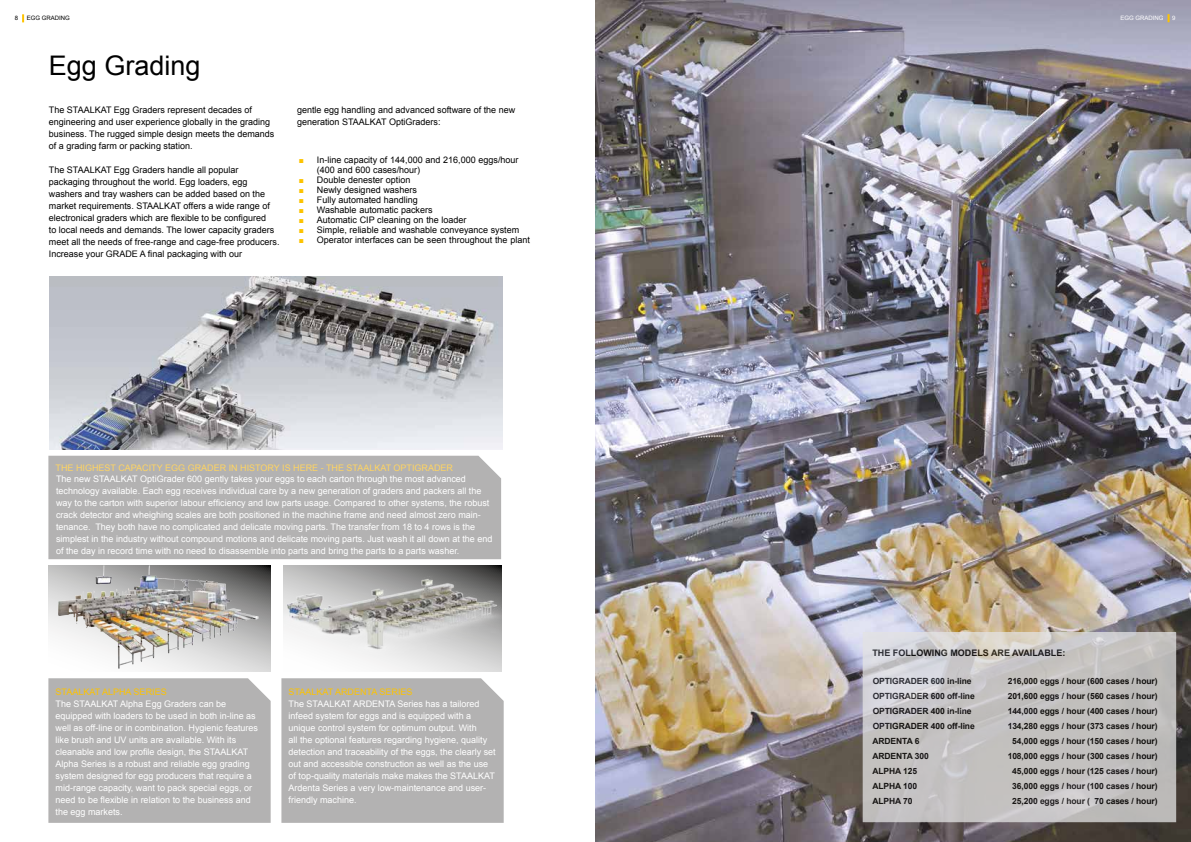
<style>
.page{position:relative;width:1191px;height:842px;background:#fff}
.page>*{position:absolute;margin:0;border:0;box-sizing:border-box;transform-origin:0 0}
.t1{font:27px "Arial";color:#000}
.t2{font:9px/12px "Arial";color:#fff}
.t3{font:9px/12px "Arial";color:#000}
.t4{font:9px "Arial";color:#ffd461}
.t5{font:9px "Arial";color:#fdc300}
.t6{font:700 9px "Arial";color:#000}
.t7{font:700 8.5px "Arial";letter-spacing:-.01em;color:#000}
.t8{font:6px "Arial";color:#000}
.t9{font:6px "Arial";color:#fff}
.s1{font-size:8.5px;color:#fdc300}
</style>
<div class="page">
<img style="left:595px;top:0;width:596px;height:842px">
<img style="left:49px;top:276px;width:453px;height:173px">
<img style="left:49px;top:565px;width:221px;height:107px">
<img style="left:92px;top:565px;width:57px;height:33px">
<img style="left:283px;top:565px;width:218px;height:107px">
<div style="left:48px;top:456px;width:453px;height:103px;background:#b3b2b2"></div>
<div style="left:48px;top:678px;width:223px;height:145px;background:#b3b2b2"></div>
<div style="left:281px;top:678px;width:223px;height:145px;background:#b3b2b2"></div>
<svg style="left:22px;top:14px;width:2px;height:8px"></svg>
<svg style="left:1167px;top:14px;width:2px;height:8px"></svg>
<svg style="left:864px;top:634px;width:310px;height:186px;background:#c5c3c3"></svg>
<div style="left:862px;top:632px;width:314px;height:190px;border:1px solid #e3e3e3"></div>
<p class="t8" style="left:27px;top:14px;width:45px">EGG GRADING</p>
<p class="t9" style="left:1120px;top:14px;width:45px">EGG GRADING</p>
<p class="t8" style="left:15px;top:14px;width:5px">8</p>
<p class="t9" style="left:1172px;top:14px;width:5px">9</p>
<h1 class="t1" style="left:49px;top:48px;width:153px">Egg Grading</h1>
<p class="t3" style="left:49px;top:104px;width:227px">The STAALKAT Egg Graders represent decades of engineering and user experience globally in the grading business. The rugged simple design meets the demands of a grading farm or packing station.</p>
<p class="t3" style="left:49px;top:164px;width:232px">The STAALKAT Egg Graders handle all popular packaging throughout the world. Egg loaders, egg washers and tray washers can be added based on the market requirements. STAALKAT offers a wide range of electronical graders which are flexible to be configured<br>to local needs and demands. The lower capacity graders meet all the needs of free-range and cage-free producers.<br>Increase your GRADE A final packaging with our</p>
<p class="t3" style="left:297px;top:104px;width:220px">gentle egg handling and advanced software of the new generation STAALKAT OptiGraders:</p>
<p class="t3" style="left:317px;top:155px;width:203px;line-height:10px;text-indent:-18px"><span class="s1">■</span> In-line capacity of 144,000 and 216,000 eggs/hour (400 and 600 cases/hour)</p>
<p class="t3" style="left:299px;top:174px;width:113px"><span class="s1">■</span> Double denester option</p>
<p class="t3" style="left:299px;top:184px;width:120px"><span class="s1">■</span> Newly designed washers</p>
<p class="t3" style="left:299px;top:194px;width:121px"><span class="s1">■</span> Fully automated handling</p>
<p class="t3" style="left:299px;top:204px;width:135px"><span class="s1">■</span> Washable automatic packers</p>
<p class="t3" style="left:299px;top:214px;width:169px"><span class="s1">■</span> Automatic CIP cleaning on the loader</p>
<p class="t3" style="left:299px;top:224px;width:222px"><span class="s1">■</span> Simple, reliable and washable conveyance system</p>
<p class="t3" style="left:299px;top:234px;width:232px"><span class="s1">■</span> Operator interfaces can be seen throughout the plant</p>
<p class="t4" style="left:56px;top:462px;width:399px">THE HIGHEST CAPACITY EGG GRADER IN HISTORY IS HERE - THE STAALKAT OPTIGRADER</p>
<p class="t2" style="left:56px;top:473px;width:438px">The new STAALKAT OptiGrader 600 gently takes your eggs to each carton through the most advanced technology available. Each egg receives individual care by a new generation of graders and packers all the way to the carton with superior labour efficiency and low parts usage. Compared to other systems, the robust crack detector and wheighing scales are both positioned in the machine frame and need almost zero main&shy;tenance. They both have no complicated and delicate moving parts. The transfer from 18 to 4 rows is the simplest in the industry without compound motions and delicate moving parts. Just wash it all down at the end of the day in record time with no need to disassemble into parts and bring the parts to a parts washer.</p>
<p class="t5" style="left:56px;top:686px;width:113px">STAALKAT ALPHA SERIES</p>
<p class="t2" style="left:56px;top:698px;width:204px">The STAALKAT Alpha Egg Graders can be equipped with loaders to be used in both in-line as well as off-line or in combination. Hygienic features like brush and UV units are available. With its cleanable and low profile design, the STAALKAT Alpha Series is a robust and reliable egg grading system designed for egg producers that require a mid-range capacity, want to pack special eggs, or need to be flexible in relation to the business and the egg markets.</p>
<p class="t5" style="left:289px;top:686px;width:125px">STAALKAT ARDENTA SERIES</p>
<p class="t2" style="left:289px;top:698px;width:209px">The STAALKAT ARDENTA Series has a tailored infeed system for eggs and is equipped with a unique control system for optimum output. With<br>all the optional features regarding hygiene, quality detection and traceability of the eggs, the clearly set out and accessible construction as well as the use of top-quality materials make makes the STAALKAT Ardenta Series a very low-maintenance and user&shy;friendly machine.</p>
<p class="t6" style="left:872px;top:646px;width:194px">THE FOLLOWING MODELS ARE AVAILABLE:</p>
<p class="t7" style="left:872px;top:675px;width:100px">OPTIGRADER 600 in-line</p>
<p class="t7" style="left:1007px;top:675px;width:151px">216,000 eggs / hour (600 cases / hour)</p>
<p class="t7" style="left:872px;top:690px;width:104px">OPTIGRADER 600 off-line</p>
<p class="t7" style="left:1007px;top:690px;width:151px">201,600 eggs / hour (560 cases / hour)</p>
<p class="t7" style="left:872px;top:705px;width:100px">OPTIGRADER 400 in-line</p>
<p class="t7" style="left:1007px;top:705px;width:151px">144,000 eggs / hour (400 cases / hour)</p>
<p class="t7" style="left:872px;top:720px;width:104px">OPTIGRADER 400 off-line</p>
<p class="t7" style="left:1007px;top:720px;width:151px">134,280 eggs / hour (373 cases / hour)</p>
<p class="t7" style="left:872px;top:735px;width:49px">ARDENTA 6</p>
<p class="t7" style="left:1012px;top:735px;width:147px">54,000 eggs / hour (150 cases / hour)</p>
<p class="t7" style="left:872px;top:750px;width:58px">ARDENTA 300</p>
<p class="t7" style="left:1007px;top:750px;width:151px">108,000 eggs / hour (300 cases / hour)</p>
<p class="t7" style="left:872px;top:765px;width:46px">ALPHA 125</p>
<p class="t7" style="left:1012px;top:765px;width:147px">45,000 eggs / hour (125 cases / hour)</p>
<p class="t7" style="left:872px;top:780px;width:46px">ALPHA 100</p>
<p class="t7" style="left:1012px;top:780px;width:147px">36,000 eggs / hour (100 cases / hour)</p>
<p class="t7" style="left:872px;top:795px;width:42px">ALPHA 70</p>
<p class="t7" style="left:1012px;top:795px;width:147px">25,200 eggs / hour ( 70 cases / hour)</p>
</div>
